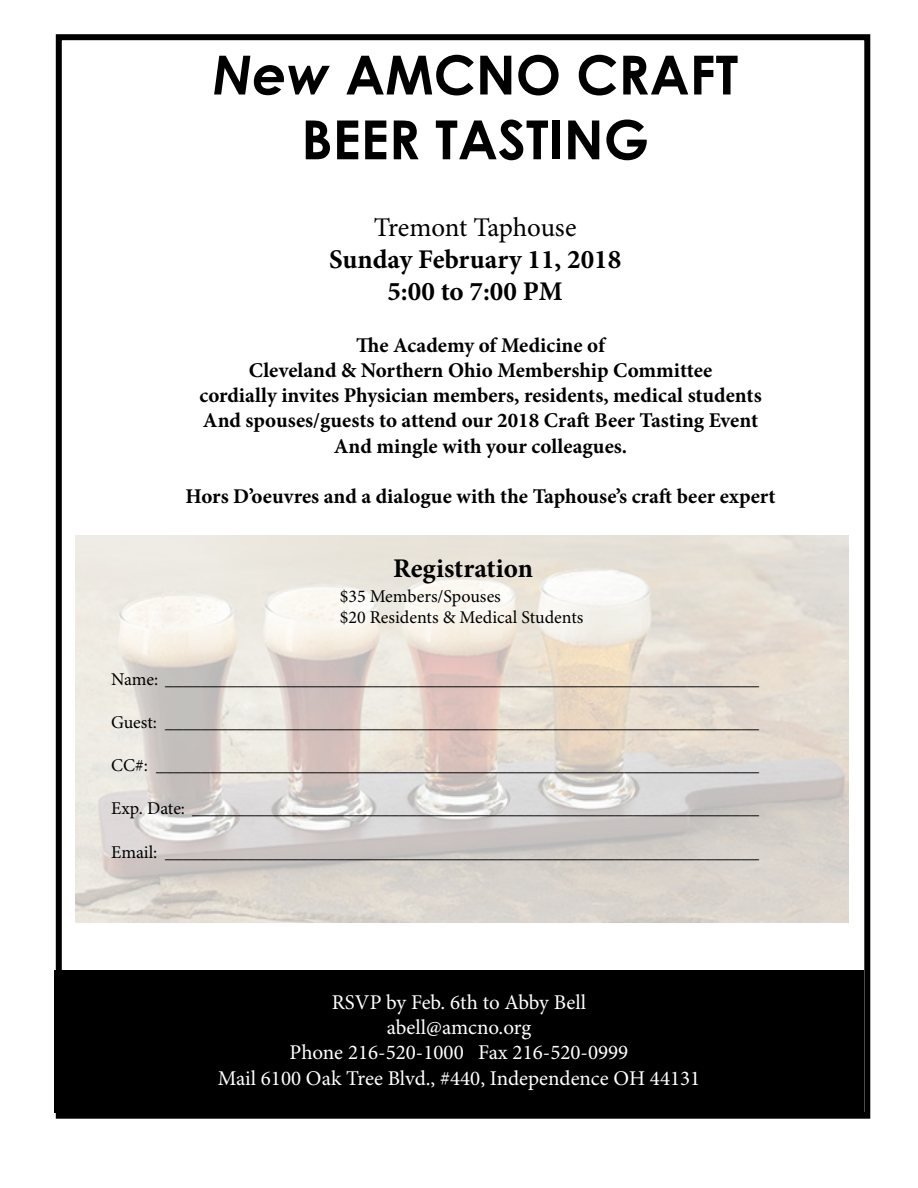
<style>
.page{position:relative;width:918px;height:1188px;background:#fff}
.page>*{position:absolute;margin:0;border:0;box-sizing:border-box;transform-origin:0 0}
.t1{font:700 54px/64.8px "Century Gothic";color:#000;text-align:center}
.t2{font:700 27px/32.4px "Minion Pro";color:#000;text-align:center}
.t3{font:27px "Minion Pro";letter-spacing:-.01em;color:#000}
.t4{font:700 21px/25.2px "Minion Pro";color:#000;text-align:center}
.t5{font:21px/25.2px "Minion Pro";color:#fff;text-align:center}
.t6{font:18px/21.6px "Minion Pro";color:#000}
.s1{font-style:italic}
</style>
<div class="page">
<img style="left:75px;top:536px;width:774px;height:387px">
<div style="left:54px;top:971px;width:810px;height:142px;background:#000"></div>
<div style="left:56px;top:34px;width:814px;height:1085px;border:6px solid #000"></div>
<h1 class="t1" style="left:212px;top:40px;width:527px"><span class="s1">New</span> AMCNO CRAFT<br>BEER TASTING</h1>
<h2 class="t3" style="left:374px;top:211px;width:204px">Tremont Taphouse</h2>
<h2 class="t2" style="left:329px;top:243px;width:294px">Sunday February 11, 2018<br>5:00 to 7:00 PM</h2>
<p class="t4" style="left:199px;top:332px;width:564px">The Academy of Medicine of<br>Cleveland &amp; Northern Ohio Membership Committee<br>cordially invites Physician members, residents, medical students And spouses/guests to attend our 2018 Craft Beer Tasting Event And mingle with your colleagues.</p>
<p class="t4" style="left:185px;top:483px;width:592px">Hors D’oeuvres and a dialogue with the Taphouse’s craft beer expert</p>
<h2 class="t2" style="left:393px;top:552px;width:141px">Registration</h2>
<p class="t6" style="left:340px;top:586px;width:245px">$35 Members/Spouses<br>$20 Residents &amp; Medical Students</p>
<p class="t6" style="left:111px;top:669px;width:650px">Name: __________________________________________________________________</p>
<p class="t6" style="left:111px;top:712px;width:650px">Guest: __________________________________________________________________</p>
<p class="t6" style="left:111px;top:755px;width:650px">CC#: ___________________________________________________________________</p>
<p class="t6" style="left:111px;top:799px;width:649px">Exp. Date: _______________________________________________________________</p>
<p class="t6" style="left:111px;top:842px;width:650px">Email: __________________________________________________________________</p>
<p class="t5" style="left:218px;top:991px;width:484px">RSVP by Feb. 6th to Abby Bell<br>abell@amcno.org<br>Phone 216-520-1000 Fax 216-520-0999<br>Mail 6100 Oak Tree Blvd., #440, Independence OH 44131</p>
</div>
